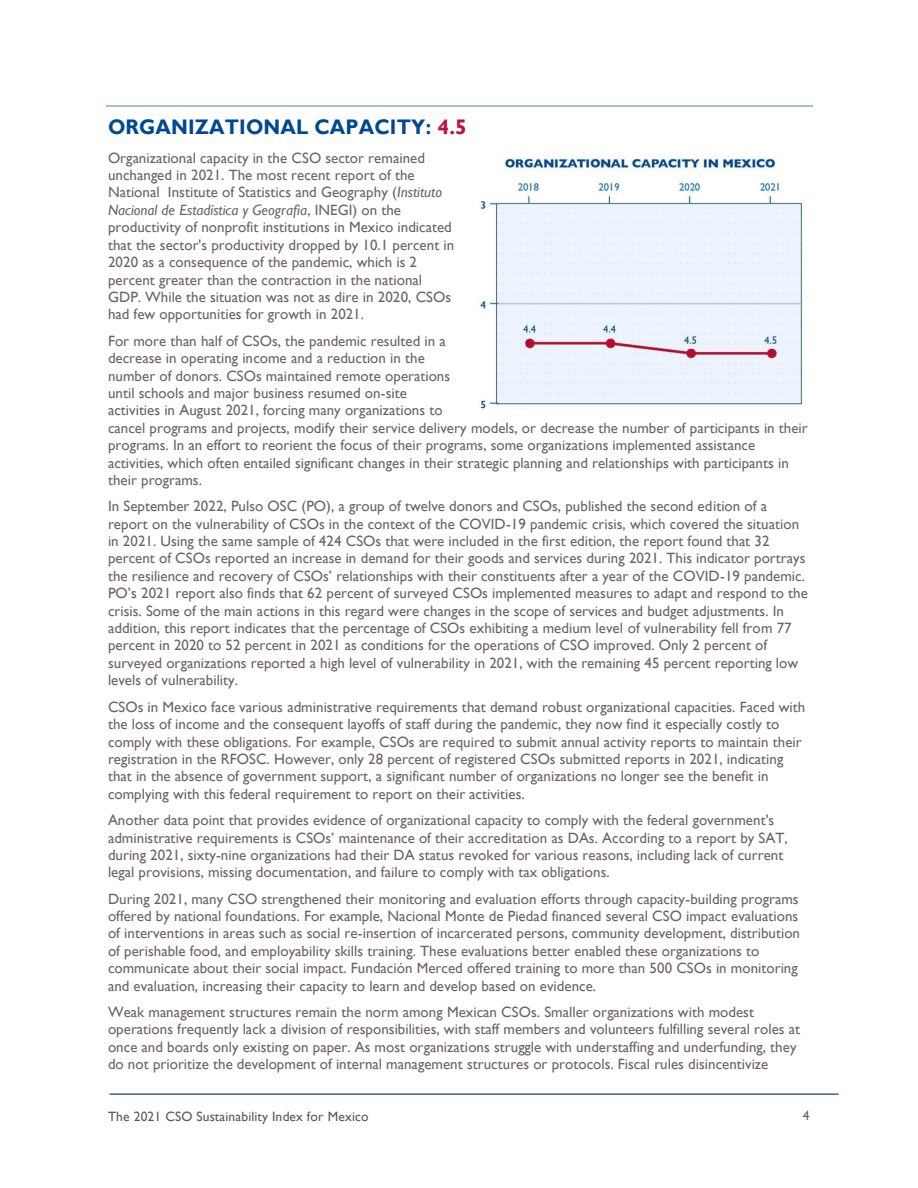
<style>
.page{position:relative;width:918px;height:1188px;background:#fff}
.page>*{position:absolute;margin:0;border:0;box-sizing:border-box;transform-origin:0 0}
.t1{font:700 21px "Gill Sans";letter-spacing:.005em;color:#004990;scale:.95 1}
.t2{font:15px/17.4px "Gill Sans";color:#6c6463}
.t3{font:13.5px "Gill Sans";letter-spacing:.01em;color:#595959}
.t4{font:13.5px "Gill Sans";color:#6c6463}
.s1{color:#c2113a}
.s2{font-style:italic}
</style>
<div class="page">
<hr style="left:110px;top:1094px;width:729px;height:1px;background:#002a6c">
<hr style="left:106px;top:105px;width:706px;height:2px;background:#9dbfe5">
<img style="left:479px;top:157px;width:324px;height:253px">
<h1 class="t1" style="left:108px;top:114px;width:379px">ORGANIZATIONAL CAPACITY: <span class="s1">4.5</span></h1>
<p class="t2" style="left:108px;top:149px;width:348px">Organizational capacity in the CSO sector remained unchanged in 2021. The most recent report of the National Institute of Statistics and Geography (<span class="s2">Instituto Nacional de Estadística y Geografia</span>, INEGI) on the productivity of nonprofit institutions in Mexico indicated that the sector's productivity dropped by 10.1 percent in 2020 as a consequence of the pandemic, which is 2 percent greater than the contraction in the national GDP. While the situation was not as dire in 2020, CSOs had few opportunities for growth in 2021.</p>
<p class="t2" style="left:108px;top:332px;width:701px">For more than half of CSOs, the pandemic resulted in a<br>decrease in operating income and a reduction in the<br>number of donors. CSOs maintained remote operations<br>until schools and major business resumed on-site<br>activities in August 2021, forcing many organizations to<br>cancel programs and projects, modify their service delivery models, or decrease the number of participants in their programs. In an effort to reorient the focus of their programs, some organizations implemented assistance activities, which often entailed significant changes in their strategic planning and relationships with participants in their programs.</p>
<p class="t2" style="left:108px;top:497px;width:701px">In September 2022, Pulso OSC (PO), a group of twelve donors and CSOs, published the second edition of a report on the vulnerability of CSOs in the context of the COVID-19 pandemic crisis, which covered the situation in 2021. Using the same sample of 424 CSOs that were included in the first edition, the report found that 32 percent of CSOs reported an increase in demand for their goods and services during 2021. This indicator portrays the resilience and recovery of CSOs’ relationships with their constituents after a year of the COVID-19 pandemic.<br>PO’s 2021 report also finds that 62 percent of surveyed CSOs implemented measures to adapt and respond to the crisis. Some of the main actions in this regard were changes in the scope of services and budget adjustments. In addition, this report indicates that the percentage of CSOs exhibiting a medium level of vulnerability fell from 77 percent in 2020 to 52 percent in 2021 as conditions for the operations of CSO improved. Only 2 percent of surveyed organizations reported a high level of vulnerability in 2021, with the remaining 45 percent reporting low levels of vulnerability.</p>
<p class="t2" style="left:108px;top:698px;width:699px">CSOs in Mexico face various administrative requirements that demand robust organizational capacities. Faced with the loss of income and the consequent layoffs of staff during the pandemic, they now find it especially costly to comply with these obligations. For example, CSOs are required to submit annual activity reports to maintain their registration in the RFOSC. However, only 28 percent of registered CSOs submitted reports in 2021, indicating that in the absence of government support, a significant number of organizations no longer see the benefit in complying with this federal requirement to report on their activities.</p>
<p class="t2" style="left:108px;top:811px;width:681px">Another data point that provides evidence of organizational capacity to comply with the federal government's administrative requirements is CSOs’ maintenance of their accreditation as DAs. According to a report by SAT, during 2021, sixty-nine organizations had their DA status revoked for various reasons, including lack of current legal provisions, missing documentation, and failure to comply with tax obligations.</p>
<p class="t2" style="left:108px;top:890px;width:694px">During 2021, many CSO strengthened their monitoring and evaluation efforts through capacity-building programs offered by national foundations. For example, Nacional Monte de Piedad financed several CSO impact evaluations of interventions in areas such as social re-insertion of incarcerated persons, community development, distribution of perishable food, and employability skills training. These evaluations better enabled these organizations to communicate about their social impact. Fundación Merced offered training to more than 500 CSOs in monitoring and evaluation, increasing their capacity to learn and develop based on evidence.</p>
<p class="t2" style="left:108px;top:1003px;width:694px">Weak management structures remain the norm among Mexican CSOs. Smaller organizations with modest operations frequently lack a division of responsibilities, with staff members and volunteers fulfilling several roles at once and boards only existing on paper. As most organizations struggle with understaffing and underfunding, they do not prioritize the development of internal management structures or protocols. Fiscal rules disincentivize</p>
<p class="t3" style="left:108px;top:1108px;width:262px">The 2021 CSO Sustainability Index for Mexico</p>
<p class="t4" style="left:803px;top:1107px;width:8px">4</p>
</div>
